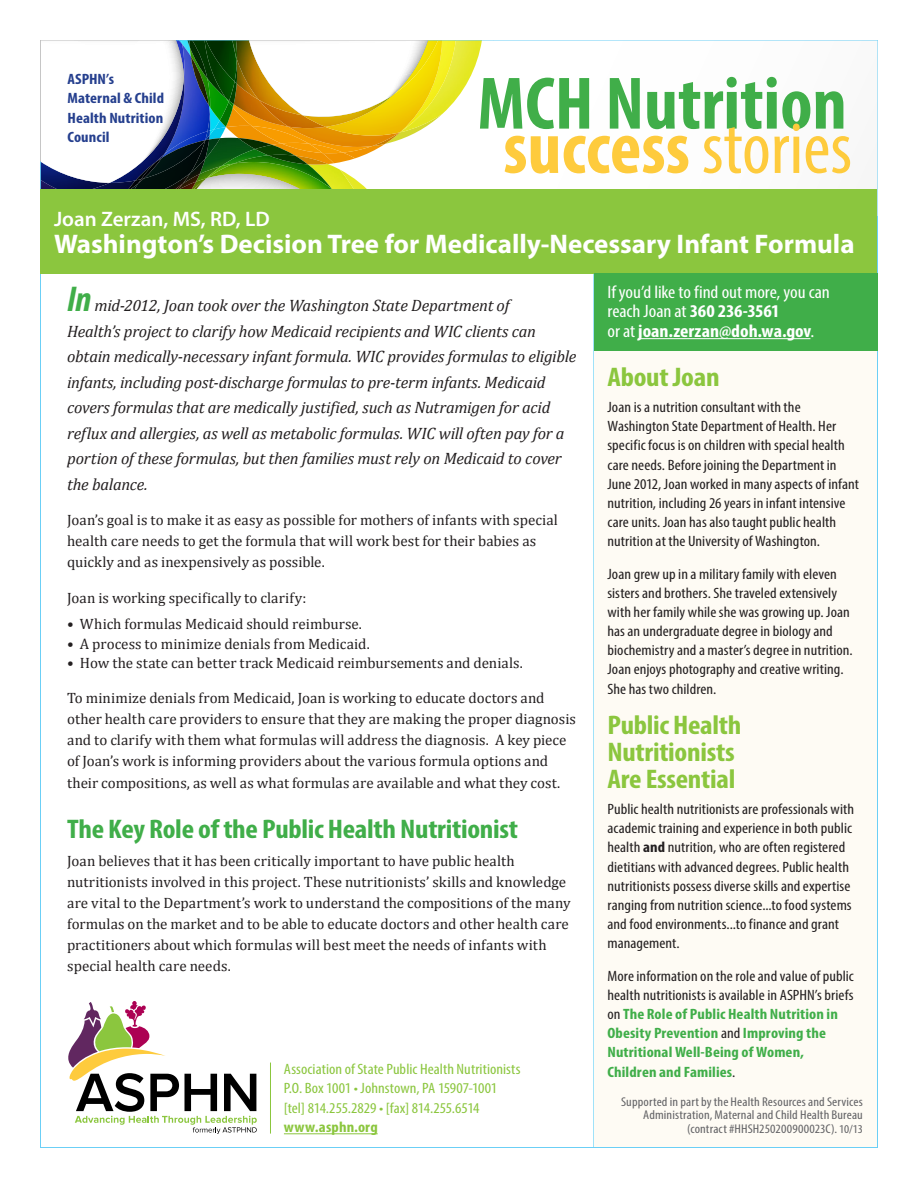
<style>
.page{position:relative;width:918px;height:1188px;background:#fff}
.page>*{position:absolute;margin:0;border:0;box-sizing:border-box;transform-origin:0 0}
.t1{font:700 condensed 75px "Myriad Pro";color:#fecb3d}
.t2{font:700 condensed 75px "Myriad Pro";color:#40ae49}
.t3{font:700 27px "Myriad Pro";color:#fff}
.t4{font:700 condensed 27px/27px "Myriad Pro";letter-spacing:-.01em;color:#8bc63e;scale:1.1 1}
.t5{font:700 condensed 27px "Myriad Pro";letter-spacing:-.01em;color:#40ae49;scale:1.1 1}
.t6{font:600 21px "Myriad Pro";color:#fff}
.t7{font:condensed 18px/19.5px "Myriad Pro";letter-spacing:-.005em;color:#fff;scale:1.1 1}
.t8{font:italic 16.5px/25.5px "Cambria";letter-spacing:-.015em;color:#231f20}
.t9{font:15px/21px "Cambria";color:#231f20}
.t10{font:condensed 15px/19.2px "Myriad Pro";letter-spacing:.005em;color:#231f20;scale:1.1 1}
.t11{font:700 condensed 15px/19.2px "Myriad Pro";letter-spacing:.005em;color:#40ae49;scale:1.1 1}
.t12{font:condensed 15px "Myriad Pro";color:#8bc63e;scale:1.1 1}
.t13{font:700 condensed 15px/19.5px "Myriad Pro";letter-spacing:.005em;color:#253f8e;scale:1.1 1}
.t14{font:700 condensed 15px "Myriad Pro";letter-spacing:.01em;color:#8bc63e;scale:1.1 1}
.t15{font:condensed 12.75px/13.8px "Myriad Pro";letter-spacing:.01em;color:#636366;text-align:right;scale:1.1 1}
.s1{font-weight:400}
.s2{font-family:"Myriad Pro";font-weight:700;font-stretch:condensed;font-size:36px;color:#40ae49}
.s3{font-weight:700}
.s4{font-weight:400;color:#231f20}
.s5{font-size:12px}
</style>
<div class="page">
<div style="left:594px;top:40px;width:284px;height:1108px;background:#fefbf4"></div>
<div style="left:494px;top:40px;width:384px;height:149px;background:#fdfdfd"></div>
<img style="left:456px;top:40px;width:26px;height:59px">
<img style="left:442px;top:40px;width:14px;height:74px">
<img style="left:431px;top:40px;width:11px;height:83px">
<img style="left:431px;top:40px;width:7px;height:55px">
<svg style="left:41px;top:40px;width:390px;height:149px"></svg>
<div style="left:40px;top:189px;width:838px;height:84px;background:#8bc63e"></div>
<div style="left:594px;top:273px;width:283px;height:78px;background:#40ae49"></div>
<hr style="left:638px;top:338px;width:172px;height:1px;background:#fff">
<hr style="left:284px;top:1133px;width:94px;height:1px;background:#8bc63e">
<hr style="left:270px;top:1063px;width:1px;height:71px;background:#8bc63e">
<svg style="left:68px;top:1001px;width:189px;height:133px"></svg>
<p class="t13" style="left:68px;top:69px;width:89px">ASPHN’s<br>Maternal &amp; Child<br>Health Nutrition<br>Council</p>
<p class="t2" style="left:477px;top:57px;width:371px">MCH Nutrition</p>
<p class="t1" style="left:503px;top:101px;width:350px">success <span class="s1">stories</span></p>
<p class="t6" style="left:54px;top:205px;width:217px">Joan Zerzan, MS, RD, LD</p>
<p class="t3" style="left:54px;top:226px;width:802px">Washington’s Decision Tree for Medically-Necessary Infant Formula</p>
<p class="t8" style="left:67px;top:292px;width:511px"><span class="s2">In</span> mid-2012, Joan took over the Washington State Department of<br>Health’s project to clarify how Medicaid recipients and WIC clients can obtain medically-necessary infant formula. WIC provides formulas to eligible infants, including post-discharge formulas to pre-term infants. Medicaid covers formulas that are medically justified, such as Nutramigen for acid reflux and allergies, as well as metabolic formulas. WIC will often pay for a portion of these formulas, but then families must rely on Medicaid to cover the balance.</p>
<p class="t9" style="left:67px;top:509px;width:492px">Joan’s goal is to make it as easy as possible for mothers of infants with special health care needs to get the formula that will work best for their babies as quickly and as inexpensively as possible.</p>
<p class="t9" style="left:67px;top:587px;width:241px">Joan is working specifically to clarify:</p>
<p class="t9" style="left:67px;top:613px;width:296px">• Which formulas Medicaid should reimburse.</p>
<p class="t9" style="left:67px;top:633px;width:304px">• A process to minimize denials from Medicaid.</p>
<p class="t9" style="left:67px;top:652px;width:457px">• How the state can better track Medicaid reimbursements and denials.</p>
<p class="t9" style="left:67px;top:687px;width:510px">To minimize denials from Medicaid, Joan is working to educate doctors and other health care providers to ensure that they are making the proper diagnosis and to clarify with them what formulas will address the diagnosis. A key piece of Joan’s work is informing providers about the various formula options and</p>
<p class="t9" style="left:67px;top:772px;width:495px">their compositions, as well as what formulas are available and what they cost.</p>
<p class="t5" style="left:67px;top:812px;width:411px">The Key Role of the Public Health Nutritionist</p>
<p class="t9" style="left:67px;top:850px;width:505px">Joan believes that it has been critically important to have public health nutritionists involved in this project. These nutritionists’ skills and knowledge are vital to the Department’s work to understand the compositions of the many formulas on the market and to be able to educate doctors and other health care practitioners about which formulas will best meet the needs of infants with special health care needs.</p>
<p class="t7" style="left:608px;top:282px;width:204px">If you’d like to find out more, you can reach Joan at <span class="s3">360 236-3561<br></span>or at <span class="s3">joan.zerzan@doh.wa.gov</span>.</p>
<p class="t4" style="left:608px;top:363px;width:103px">About Joan</p>
<p class="t10" style="left:608px;top:397px;width:230px">Joan is a nutrition consultant with the Washington State Department of Health. Her specific focus is on children with special health care needs. Before joining the Department in June 2012, Joan worked in many aspects of infant nutrition, including 26 years in infant intensive care units. Joan has also taught public health nutrition at the University of Washington.</p>
<p class="t10" style="left:608px;top:564px;width:224px">Joan grew up in a military family with eleven sisters and brothers. She traveled extensively with her family while she was growing up. Joan has an undergraduate degree in biology and biochemistry and a master’s degree in nutrition.<br>Joan enjoys photography and creative writing.<br>She has two children.</p>
<p class="t4" style="left:608px;top:711px;width:123px">Public Health<br>Nutritionists<br>Are Essential</p>
<p class="t10" style="left:608px;top:799px;width:226px">Public health nutritionists are professionals with academic training and experience in both public health <span class="s3">and</span> nutrition, who are often registered dietitians with advanced degrees. Public health nutritionists possess diverse skills and expertise ranging from nutrition science...to food systems and food environments...to finance and grant management.</p>
<p class="t11" style="left:608px;top:966px;width:226px"><span class="s4">More information on the role and value of public health nutritionists is available in ASPHN’s briefs on</span> The Role of Public Health Nutrition in Obesity Prevention <span class="s4">and</span> Improving the Nutritional Well-Being of Women, Children and Families<span class="s4">.</span></p>
<p class="t12" style="left:284px;top:1060px;width:217px">Association of State Public Health Nutritionists</p>
<p class="t12" style="left:284px;top:1079px;width:195px">P.O. Box 1001 • Johnstown, PA 15907-1001</p>
<p class="t12" style="left:284px;top:1099px;width:179px">[tel] 814.255.2829 • [fax] 814.255.6514</p>
<p class="t14" style="left:284px;top:1118px;width:87px">www.asphn.org</p>
<p class="t15" style="left:621px;top:1094px;width:221px">Supported in part by the Health Resources and Services<br>Administration, Maternal and Child Health Bureau (contract #HHSH250200900023C). <span class="s5">10/13</span></p>
</div>
